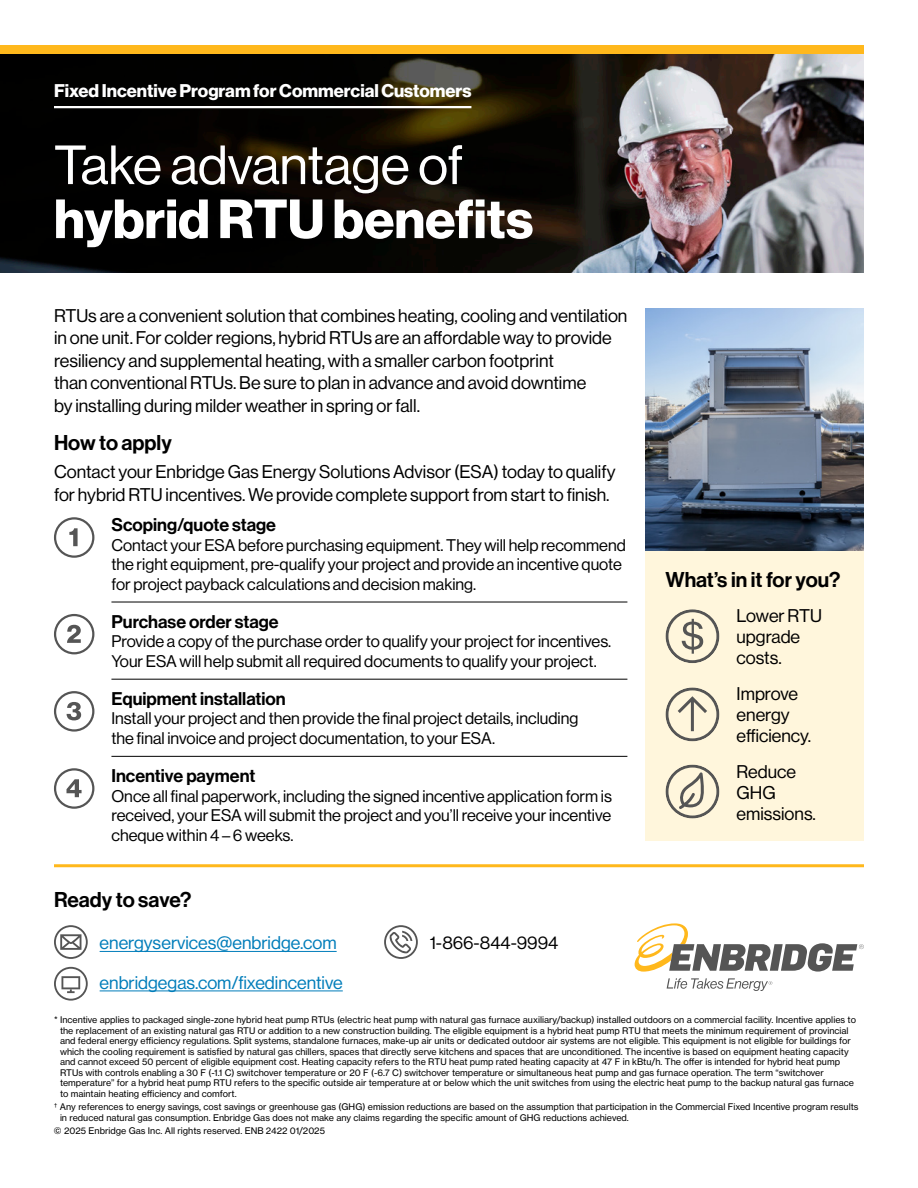
<style>
.page{position:relative;width:918px;height:1188px;background:#fff}
.page>*{position:absolute;margin:0;border:0;box-sizing:border-box;transform-origin:0 0}
.Heading_1{font:54px/54px "N Haas Grotesk DS Std 75 Bd";color:#fff}
.Heading_2{font:21px "N Haas Grotesk DS Std 65 Md";color:#000}
.Body_12_15{font:18px/21px "N Haas Grotesk DS Std 55 Rg";color:#000}
.Heading_List_12_13_H3{font:18px "N Haas Grotesk DS Std 65 Md";color:#000}
.Body_12_15-2{font:18px "N Haas Grotesk DS Std 55 Rg";color:#007dba}
.Subhead{font:18px "N Haas Grotesk DS Std 75 Bd";color:#fff}
.Body_List{font:16.5px/19.5px "N Haas Grotesk DS Std 55 Rg";color:#000}
.Legal{font:9px/10.5px "N Haas Grotesk TX Std 55 Rg";color:#000}
.s1{font-family:"N Haas Grotesk DS Std 55 Rg"}
</style>
<div class="page">
<img style="left:0;top:54px;width:864px;height:219px">
<div style="left:0;top:45px;width:864px;height:9px;background:#ffb81c"></div>
<hr style="left:54px;top:106px;width:417px;height:2px;background:#fff">
<hr style="left:111px;top:602px;width:516px;height:1px;background:#000">
<svg style="left:54px;top:517px;width:40px;height:41px"></svg>
<hr style="left:111px;top:679px;width:516px;height:1px;background:#000">
<svg style="left:54px;top:614px;width:40px;height:40px"></svg>
<hr style="left:111px;top:756px;width:516px;height:1px;background:#000">
<svg style="left:54px;top:691px;width:40px;height:41px"></svg>
<svg style="left:54px;top:768px;width:40px;height:41px"></svg>
<div style="left:645px;top:550px;width:219px;height:291px;background:#fff6dc"></div>
<img style="left:645px;top:308px;width:219px;height:243px">
<hr style="left:100px;top:951px;width:237px;height:1px;background:#007dba">
<hr style="left:100px;top:991px;width:243px;height:1px;background:#007dba">
<svg style="left:635px;top:923px;width:229px;height:49px"></svg>
<svg style="left:667px;top:978px;width:105px;height:13px"></svg>
<svg style="left:665px;top:609px;width:54px;height:54px"></svg>
<svg style="left:665px;top:687px;width:54px;height:54px"></svg>
<svg style="left:665px;top:765px;width:54px;height:54px"></svg>
<svg style="left:54px;top:925px;width:34px;height:34px"></svg>
<svg style="left:384px;top:925px;width:34px;height:34px"></svg>
<svg style="left:54px;top:967px;width:34px;height:34px"></svg>
<hr style="left:54px;top:864px;width:810px;height:3px;background:#ffb81c">
<p class="Subhead" style="left:54px;top:80px;width:419px">Fixed Incentive Program for Commercial Customers</p>
<h1 class="Heading_1" style="left:54px;top:139px;width:481px"><span class="s1">Take advantage of </span>hybrid RTU benefits</h1>
<p class="Body_12_15" style="left:54px;top:305px;width:575px;line-height:22.5px">RTUs are a convenient solution that combines heating, cooling and ventilation in one unit. For colder regions, hybrid RTUs are an affordable way to provide resiliency and supplemental heating, with a smaller carbon footprint<br>than conventional RTUs. Be sure to plan in advance and avoid downtime<br>by installing during milder weather in spring or fall.</p>
<h2 class="Heading_2" style="left:54px;top:430px;width:119px">How to apply</h2>
<p class="Body_12_15" style="left:54px;top:461px;width:563px;line-height:22.5px">Contact your Enbridge Gas Energy Solutions Advisor (ESA) today to qualify for hybrid RTU incentives. We provide complete support from start to finish.</p>
<h3 class="Heading_List_12_13_H3" style="left:111px;top:514px;width:166px">Scoping/quote stage</h3>
<p class="Body_List" style="left:111px;top:535px;width:516px">Contact your ESA before purchasing equipment. They will help recommend the right equipment, pre-qualify your project and provide an incentive quote for project payback calculations and decision making.</p>
<h3 class="Heading_List_12_13_H3" style="left:111px;top:611px;width:169px">Purchase order stage</h3>
<p class="Body_List" style="left:111px;top:632px;width:501px">Provide a copy of the purchase order to qualify your project for incentives.<br>Your ESA will help submit all required documents to qualify your project.</p>
<h3 class="Heading_List_12_13_H3" style="left:111px;top:688px;width:176px">Equipment installation</h3>
<p class="Body_List" style="left:111px;top:709px;width:468px">Install your project and then provide the final project details, including the final invoice and project documentation, to your ESA.</p>
<h3 class="Heading_List_12_13_H3" style="left:111px;top:765px;width:145px">Incentive payment</h3>
<p class="Body_List" style="left:111px;top:786px;width:502px;text-align:justify">Once all final paperwork, including the signed incentive application form is received, your ESA will submit the project and you’ll receive your incentive cheque within 4 – 6 weeks.</p>
<h2 class="Heading_2" style="left:54px;top:888px;width:139px">Ready to save?</h2>
<p class="Body_12_15-2" style="left:100px;top:933px;width:239px">energyservices@enbridge.com</p>
<p class="Body_12_15-2" style="left:100px;top:972px;width:245px">enbridgegas.com/fixedincentive</p>
<p class="Body_12_15" style="left:430px;top:932px;width:130px">1-866-844-9994</p>
<h2 class="Heading_2" style="left:665px;top:567px;width:176px">What’s in it for you?</h2>
<p class="Body_12_15" style="left:737px;top:606px;width:87px">Lower RTU upgrade costs.</p>
<p class="Body_12_15" style="left:737px;top:684px;width:76px">Improve energy efficiency.</p>
<p class="Body_12_15" style="left:737px;top:762px;width:81px">Reduce<br>GHG emissions.</p>
<p class="Legal" style="left:60px;top:1014px;width:798px;text-indent:-6px">* Incentive applies to packaged single-zone hybrid heat pump RTUs (electric heat pump with natural gas furnace auxiliary/backup) installed outdoors on a commercial facility. Incentive applies to the replacement of an existing natural gas RTU or addition to a new construction building. The eligible equipment is a hybrid heat pump RTU that meets the minimum requirement of provincial and federal energy efficiency regulations. Split systems, standalone furnaces, make-up air units or dedicated outdoor air systems are not eligible. This equipment is not eligible for buildings for which the cooling requirement is satisfied by natural gas chillers, spaces that directly serve kitchens and spaces that are unconditioned. The incentive is based on equipment heating capacity and cannot exceed 50 percent of eligible equipment cost. Heating capacity refers to the RTU heat pump rated heating capacity at 47 F in kBtu/h. The offer is intended for hybrid heat pump RTUs with controls enabling a 30 F (-1.1 C) switchover temperature or 20 F (-6.7 C) switchover temperature or simultaneous heat pump and gas furnace operation. The term “switchover temperature” for a hybrid heat pump RTU refers to the specific outside air temperature at or below which the unit switches from using the electric heat pump to the backup natural gas furnace to maintain heating efficiency and comfort.</p>
<p class="Legal" style="left:60px;top:1101px;width:800px;text-indent:-6px"><sup>†</sup> Any references to energy savings, cost savings or greenhouse gas (GHG) emission reductions are based on the assumption that participation in the Commercial Fixed Incentive program results in reduced natural gas consumption. Enbridge Gas does not make any claims regarding the specific amount of GHG reductions achieved.</p>
<p class="Legal" style="left:54px;top:1125px;width:272px">© 2025 Enbridge Gas Inc. All rights reserved. ENB 2422 01/2025</p>
</div>
